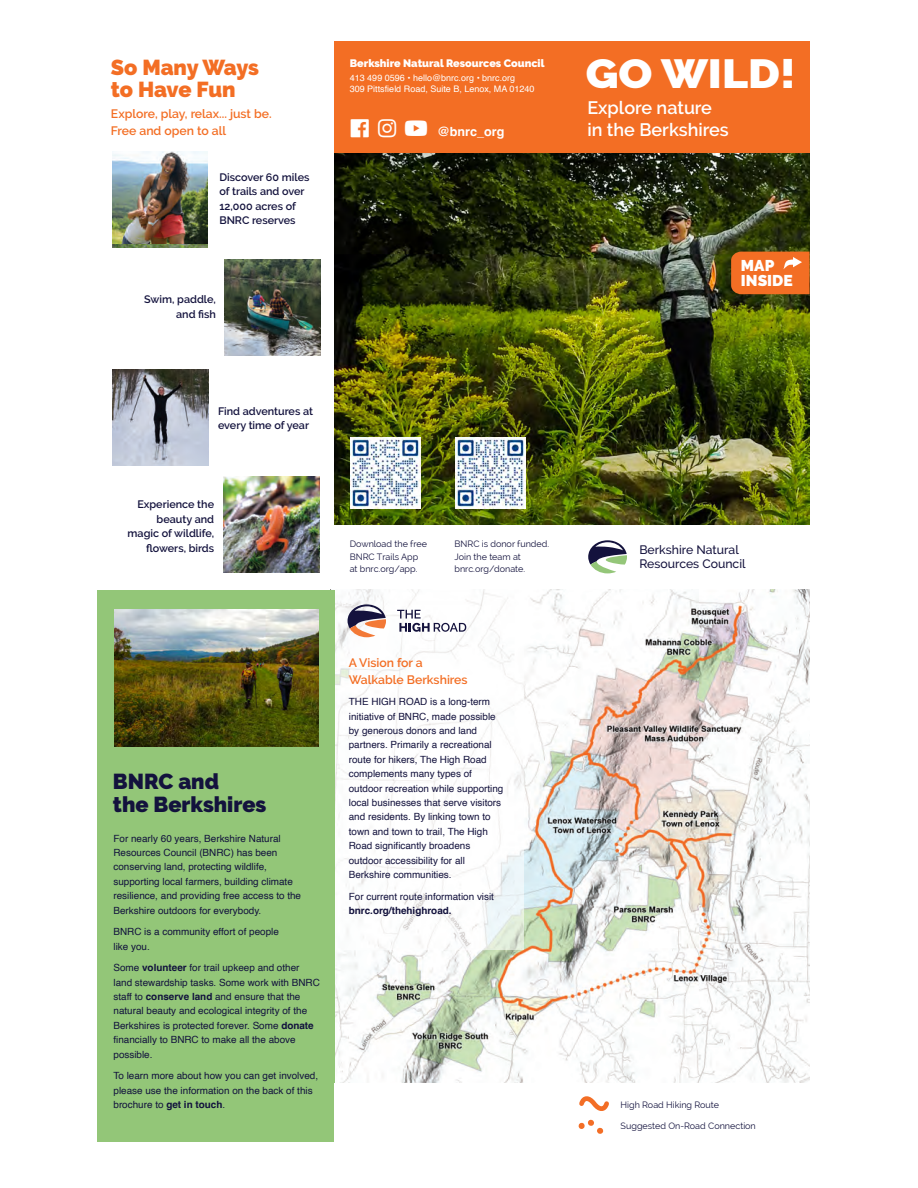
<style>
.page{position:relative;width:918px;height:1188px;background:#fff}
.page>*{position:absolute;margin:0;border:0;box-sizing:border-box;transform-origin:0 0}
.t1{font:900 40.5px "Raleway";color:#fff;scale:1.1 1}
.t2{font:900 21.6px/22.5px "Raleway";color:#13123d}
.t3{font:900 21.6px/22.5px "Raleway";letter-spacing:-.01em;color:#f36e24}
.t4{font:600 18px/21.6px "Raleway";color:#fff}
.t5{font:900 15.6px/15.6px "Raleway";color:#fff}
.t6{font:700 12.6px "Helvetica";color:#fff}
.t7{font:600 12.3px/17.1px "Raleway";color:#f36e24}
.t8{font:500 12.15px/13.5px "Raleway";color:#14123d}
.t9{font:600 10.8px/14.4px "Raleway";color:#13123d}
.t10{font:900 10.8px "Raleway";color:#fff}
.t11{font:9.9px/14.4px "Helvetica";color:#12123d}
.t12{font:9.9px/14.4px "Helvetica";color:#13123d}
.t13{font:700 9.9px "Helvetica";color:#13123d}
.t14{font:9px/12.6px "Raleway";color:#13123d}
.t15{font:9px/11.7px "Helvetica";color:#fff}
.s1{font-weight:700}
</style>
<div class="page">
<img style="left:334px;top:153px;width:476px;height:372px">
<div style="left:334px;top:41px;width:476px;height:112px;background:#f36e24"></div>
<div style="left:731px;top:252px;width:79px;height:42px;background:#f36e24"></div>
<img style="left:113px;top:243px;width:95px;height:4px">
<img style="left:113px;top:152px;width:95px;height:91px">
<img style="left:225px;top:259px;width:96px;height:97px">
<img style="left:113px;top:369px;width:96px;height:97px">
<img style="left:224px;top:476px;width:96px;height:97px">
<img style="left:455px;top:438px;width:71px;height:70px">
<img style="left:351px;top:438px;width:70px;height:70px">
<svg style="left:588px;top:540px;width:39px;height:34px"></svg>
<img style="left:335px;top:590px;width:475px;height:493px">
<div style="left:97px;top:590px;width:238px;height:552px;background:#93c678"></div>
<div style="left:335px;top:589px;width:188px;height:361px;background:#fff"></div>
<svg style="left:578px;top:1097px;width:31px;height:37px"></svg>
<svg style="left:345px;top:604px;width:41px;height:33px"></svg>
<svg style="left:397px;top:610px;width:69px;height:22px"></svg>
<img style="left:115px;top:609px;width:204px;height:137px">
<h2 class="t3" style="left:111px;top:56px;width:149px">So Many Ways to Have Fun</h2>
<p class="t7" style="left:111px;top:105px;width:162px">Explore, play, relax... just be.<br>Free and open to all</p>
<p class="t9" style="left:219px;top:170px;width:92px">Discover 60 miles of trails and over<br>12,000 acres of<br>BNRC reserves</p>
<p class="t9" style="left:144px;top:292px;width:73px;text-align:right">Swim, paddle, and fish</p>
<p class="t10" style="left:350px;top:57px;width:196px">Berkshire Natural Resources Council</p>
<p class="t15" style="left:350px;top:72px;width:186px">413 499 0596 • hello@bnrc.org • bnrc.org<br>309 Pittsfield Road, Suite B, Lenox, MA 01240</p>
<p class="t6" style="left:438px;top:124px;width:68px">@bnrc_org</p>
<p class="t9" style="left:218px;top:404px;width:97px">Find adventures at every time of year</p>
<p class="t9" style="left:128px;top:497px;width:88px;text-align:right">Experience the beauty and magic of wildlife, flowers, birds</p>
<p class="t14" style="left:350px;top:538px;width:79px">Download the free<br>BNRC Trails App at bnrc.org/app.</p>
<p class="t14" style="left:454px;top:538px;width:96px">BNRC is donor funded.<br>Join the team at bnrc.org/donate.</p>
<h2 class="t2" style="left:113px;top:771px;width:155px">BNRC and<br>the Berkshires</h2>
<p class="t11" style="left:114px;top:831px;width:189px">For nearly 60 years, Berkshire Natural Resources Council (BNRC) has been conserving land, protecting wildlife, supporting local farmers, building climate resilience, and providing free access to the Berkshire outdoors for everybody.</p>
<p class="t11" style="left:114px;top:925px;width:167px">BNRC is a community effort of people like you.</p>
<p class="t11" style="left:114px;top:961px;width:208px">Some <span class="s1">volunteer</span> for trail upkeep and other land stewardship tasks. Some work with BNRC staff to <span class="s1">conserve land</span> and ensure that the natural beauty and ecological integrity of the Berkshires is protected forever. Some <span class="s1">donate </span>financially to BNRC to make all the above possible.</p>
<p class="t11" style="left:114px;top:1069px;width:206px">To learn more about how you can get involved, please use the information on the back of this brochure to <span class="s1">get in touch</span>.</p>
<p class="t7" style="left:349px;top:654px;width:120px">A Vision for a<br>Walkable Berkshires</p>
<p class="t12" style="left:349px;top:695px;width:156px">THE HIGH ROAD is a long-term initiative of BNRC, made possible by generous donors and land partners. Primarily a recreational route for hikers, The High Road complements many types of outdoor recreation while supporting local businesses that serve visitors and residents. By linking town to town and town to trail, The High<br>Road significantly broadens outdoor accessibility for all<br>Berkshire communities.</p>
<p class="t12" style="left:349px;top:889px;width:147px">For current route information visit</p>
<p class="t13" style="left:349px;top:904px;width:104px">bnrc.org/thehighroad.</p>
<h1 class="t1" style="left:586px;top:50px;width:192px">GO WILD!</h1>
<h3 class="t4" style="left:587px;top:97px;width:143px">Explore nature in the Berkshires</h3>
<h3 class="t5" style="left:741px;top:257px;width:53px">MAP<br>INSIDE</h3>
<p class="t8" style="left:639px;top:543px;width:108px">Berkshire Natural<br>Resources Council</p>
<p class="t14" style="left:621px;top:1099px;width:100px">High Road Hiking Route</p>
<p class="t14" style="left:621px;top:1119px;width:137px">Suggested On-Road Connection</p>
</div>
